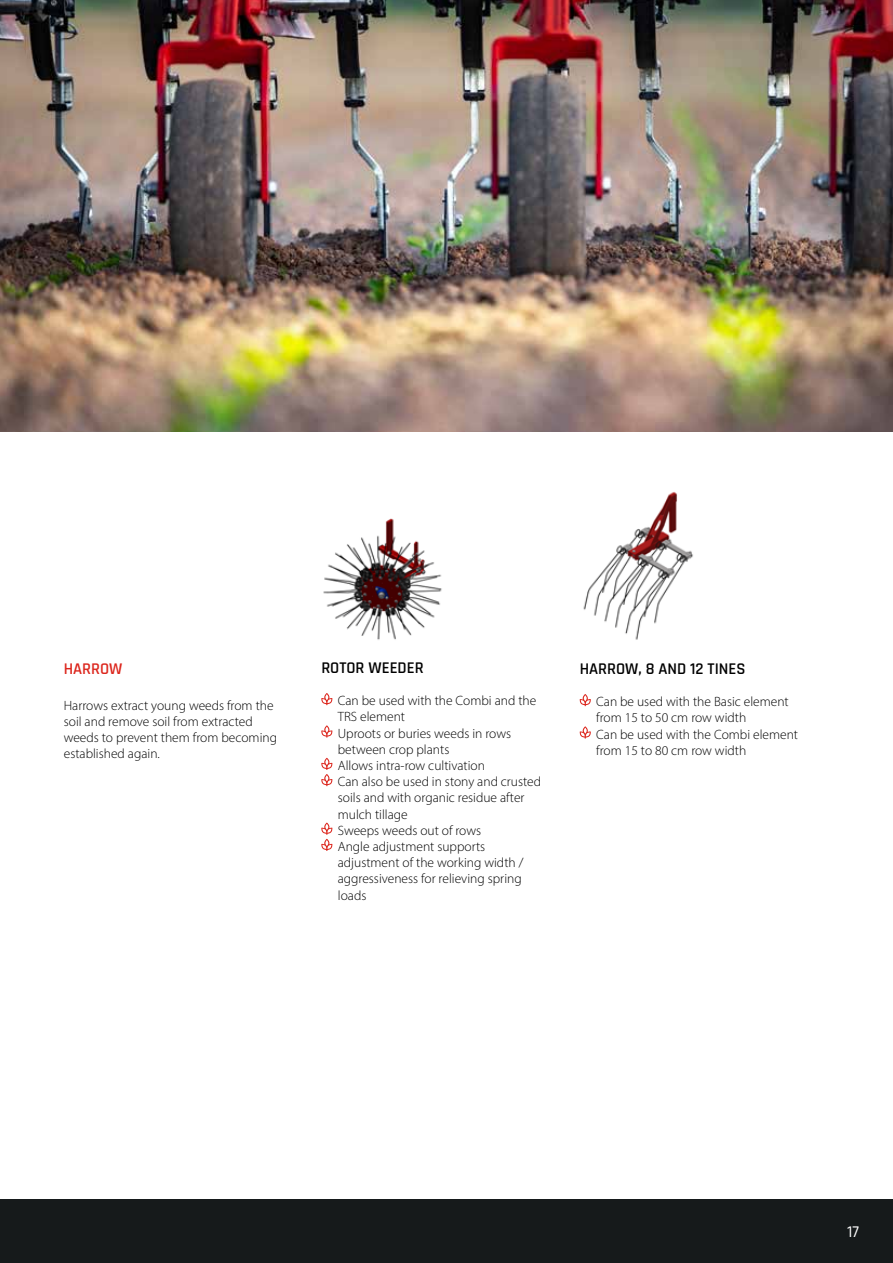
<style>
.page{position:relative;width:893px;height:1263px;background:#fff}
.page>*{position:absolute;margin:0;border:0;box-sizing:border-box;transform-origin:0 0}
.t1{font:600 16.5px "Rajdhani";color:#000}
.t2{font:600 16.5px "Rajdhani";color:#dc261d}
.t3{font:500 16.5px "Rajdhani";color:#fff}
.t4{font:300 13.5px/16.2px "Myriad Pro";color:#000}
</style>
<div class="page">
<div style="left:0;top:1199px;width:893px;height:64px;background:#161a1b"></div>
<svg style="left:321px;top:693px;width:12px;height:12px"></svg>
<svg style="left:321px;top:725px;width:12px;height:12px"></svg>
<svg style="left:321px;top:758px;width:12px;height:28px"></svg>
<svg style="left:321px;top:822px;width:12px;height:29px"></svg>
<svg style="left:579px;top:694px;width:12px;height:12px"></svg>
<svg style="left:579px;top:726px;width:12px;height:12px"></svg>
<img style="left:323px;top:518px;width:119px;height:122px">
<img style="left:583px;top:492px;width:110px;height:148px">
<img style="left:0;top:0;width:893px;height:432px">
<p class="t2" style="left:64px;top:659px;width:60px">HARROW</p>
<p class="t4" style="left:64px;top:697px;width:215px">Harrows extract young weeds from the soil and remove soil from extracted weeds to prevent them from becoming established again.</p>
<p class="t1" style="left:321px;top:658px;width:104px">ROTOR WEEDER</p>
<p class="t4" style="left:338px;top:692px;width:205px">Can be used with the Combi and the<br>TRS element<br>Uproots or buries weeds in rows between crop plants<br>Allows intra-row cultivation<br>Can also be used in stony and crusted soils and with organic residue after mulch tillage<br>Sweeps weeds out of rows<br>Angle adjustment supports adjustment of the working width / aggressiveness for relieving spring loads</p>
<p class="t1" style="left:580px;top:659px;width:167px">HARROW, 8 AND 12 TINES</p>
<p class="t4" style="left:596px;top:693px;width:203px">Can be used with the Basic element from 15 to 50 cm row width<br>Can be used with the Combi element from 15 to 80 cm row width</p>
<p class="t3" style="left:847px;top:1222px;width:13px">17</p>
</div>
